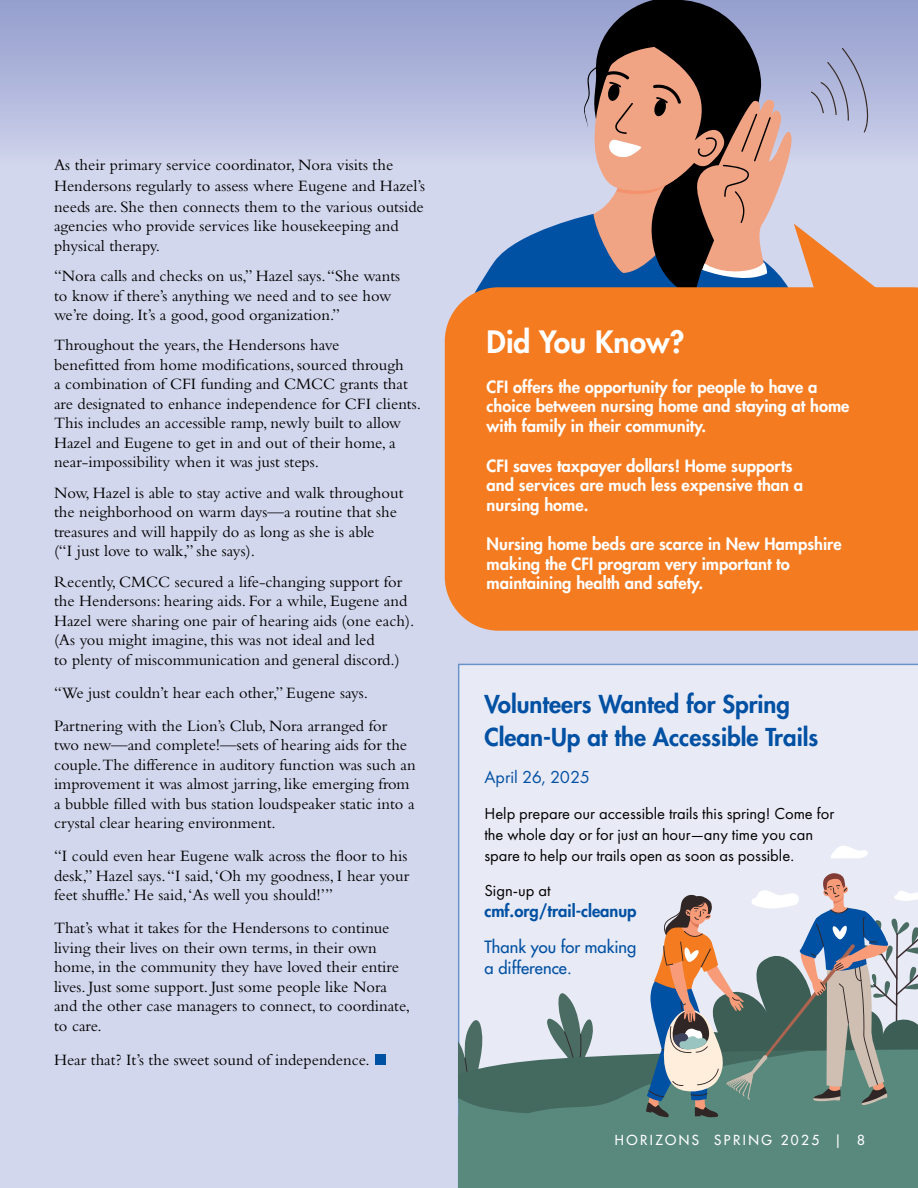
<style>
.page{position:relative;width:918px;height:1188px;background:#d3d7ed}
.page>*{position:absolute;margin:0;border:0;box-sizing:border-box;transform-origin:0 0}
.t1{font:800 30px "Futura";color:#fff}
.t2{font:800 24px/33px "Futura";color:#0050a3}
.t3{font:18px "Futura PT";color:#0050a3}
.t4{font:16.5px/19.5px "Bembo";color:#000}
.t5{font:800 16.5px/19.5px "Futura";color:#fff}
.t6{font:16.5px/21px "Futura PT";color:#000}
.t7{font:16.5px/21px "Futura";color:#0050a3}
.t8{font:800 16.5px "Futura";color:#0050a3}
.t9{font:13.5px "Futura";letter-spacing:.18em;color:#fff}
</style>
<div class="page">
<div style="left:0;top:0;width:918px;height:209px;background:linear-gradient(to bottom,#949ece,#dcdff1)"></div>
<div style="left:458px;top:664px;width:460px;height:524px;background:#e8eaf5"></div>
<svg style="left:830px;top:845px;width:38px;height:14px"></svg>
<svg style="left:459px;top:873px;width:459px;height:315px;background:#96a9a8"></svg>
<svg style="left:478px;top:222px;width:86px;height:65px;fill:#0050a4"></svg>
<div style="left:445px;top:287px;width:473px;height:344px;background:#f47b20"></div>
<svg style="left:564px;top:0;width:317px;height:398px;background:#b48673"></svg>
<div style="left:376px;top:1055px;width:10px;height:10px;background:#0050a3"></div>
<p class="t4" style="left:54px;top:154px;width:373px;line-height:21px">As their primary service coordinator, Nora visits the<br>Hendersons regularly to assess where Eugene and Hazel’s needs are. She then connects them to the various outside</p>
<p class="t4" style="left:54px;top:216px;width:346px">agencies who provide services like housekeeping and physical therapy.</p>
<p class="t4" style="left:54px;top:266px;width:348px">“Nora calls and checks on us,” Hazel says. “She wants to know if there’s anything we need and to see how we’re doing. It’s a good, good organization.”</p>
<p class="t4" style="left:54px;top:335px;width:369px">Throughout the years, the Hendersons have<br>benefitted from home modifications, sourced through<br>a combination of CFI funding and CMCC grants that are designated to enhance independence for CFI clients.<br>This includes an accessible ramp, newly built to allow Hazel and Eugene to get in and out of their home, a near-impossibility when it was just steps.</p>
<p class="t4" style="left:54px;top:483px;width:351px">Now, Hazel is able to stay active and walk throughout the neighborhood on warm days—a routine that she treasures and will happily do as long as she is able<br>(“I just love to walk,” she says).</p>
<p class="t4" style="left:54px;top:571px;width:362px">Recently, CMCC secured a life-changing support for the Hendersons: hearing aids. For a while, Eugene and Hazel were sharing one pair of hearing aids (one each). (As you might imagine, this was not ideal and led<br>to plenty of miscommunication and general discord.)</p>
<p class="t4" style="left:54px;top:676px;width:335px;line-height:33px">“We just couldn’t hear each other,” Eugene says.<br>Partnering with the Lion’s Club, Nora arranged for</p>
<p class="t4" style="left:54px;top:735px;width:363px">two new—and complete!—sets of hearing aids for the couple.The difference in auditory function was such an improvement it was almost jarring, like emerging from a bubble filled with bus station loudspeaker static into a crystal clear hearing environment.</p>
<p class="t4" style="left:54px;top:846px;width:357px;text-align:justify">“I could even hear Eugene walk across the floor to his desk,” Hazel says. “I said, ‘Oh my goodness, I hear your feet shuffle.’ He said, ‘As well you should!’”</p>
<p class="t4" style="left:54px;top:918px;width:358px">That’s what it takes for the Hendersons to continue living their lives on their own terms, in their own home, in the community they have loved their entire lives. Just some support. Just some people like Nora and the other case managers to connect, to coordinate, to care.</p>
<p class="t4" style="left:54px;top:1050px;width:317px">Hear that? It’s the sweet sound of independence.</p>
<h1 class="t1" style="left:487px;top:323px;width:199px">Did You Know?</h1>
<p class="t5" style="left:487px;top:377px;width:364px">CFI offers the opportunity for people to have a choice between nursing home and staying at home with family in their community.</p>
<p class="t5" style="left:487px;top:456px;width:318px">CFI saves taxpayer dollars! Home supports and services are much less expensive than a nursing home.</p>
<p class="t5" style="left:487px;top:535px;width:356px">Nursing home beds are scarce in New Hampshire making the CFI program very important to maintaining health and safety.</p>
<h2 class="t2" style="left:484px;top:688px;width:335px">Volunteers Wanted for Spring<br>Clean-Up at the Accessible Trails</h2>
<p class="t3" style="left:484px;top:766px;width:107px">April 26, 2025</p>
<p class="t6" style="left:484px;top:803px;width:351px">Help prepare our accessible trails this spring! Come for the whole day or for just an hour—any time you can spare to help our trails open as soon as possible.</p>
<p class="t6" style="left:484px;top:880px;width:68px">Sign-up at</p>
<p class="t8" style="left:484px;top:901px;width:154px">cmf.org/trail-cleanup</p>
<p class="t7" style="left:484px;top:936px;width:153px">Thank you for making a difference.</p>
<p class="t9" style="left:615px;top:1131px;width:251px">HORIZONS SPRING 2025 | 8</p>
</div>
